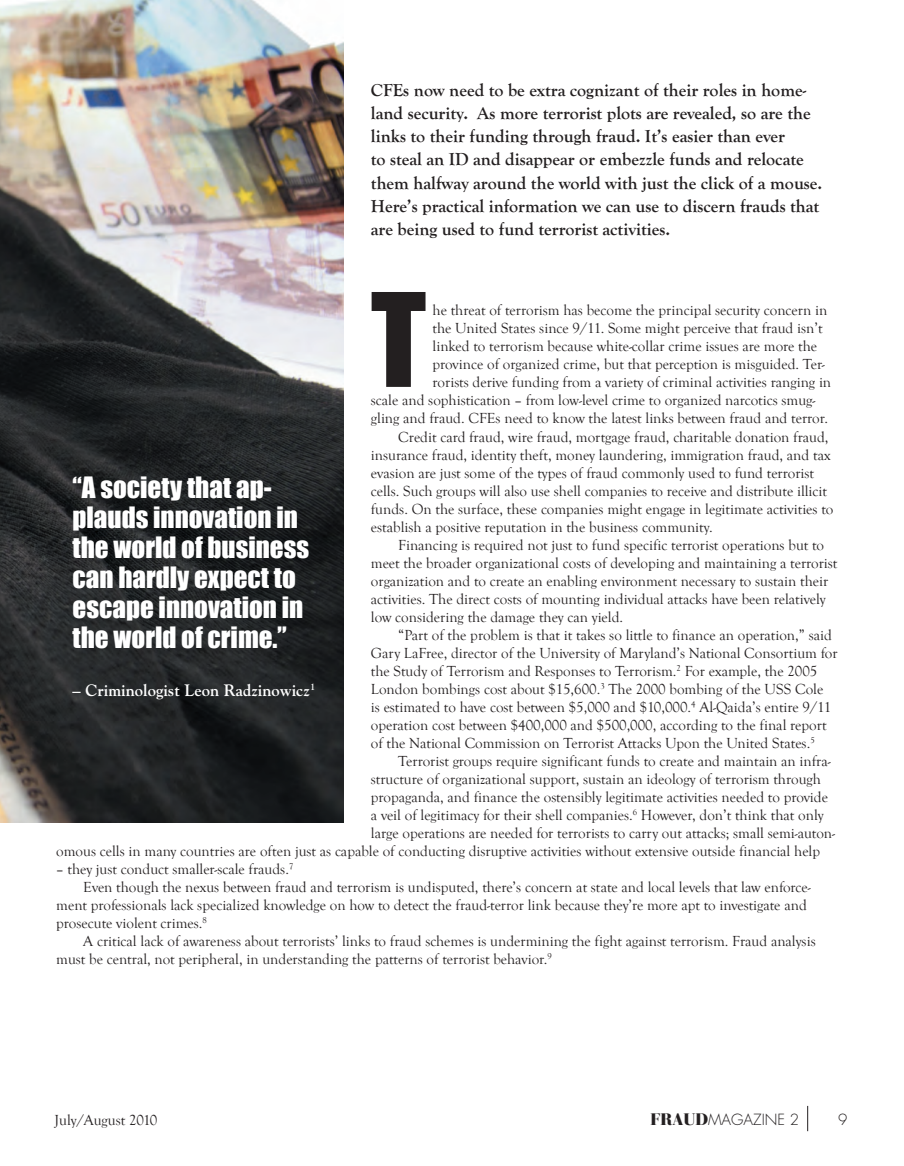
<style>
.page{position:relative;width:904px;height:1166px;background:#fff}
.page>*{position:absolute;margin:0;border:0;box-sizing:border-box;transform-origin:0 0}
.t1{font:120px "Impact";color:#231f20}
.t2{font:27px/30px "Impact";color:#fff}
.t3{font:700 18px/23.2px "Goudy Old Style T";color:#231f20}
.t4{font:700 16.5px "Goudy";color:#fff}
.t5{font:15px "Goudy Old Style T";color:#231f20}
.t6{font:300 15px "Futura";color:#231f20}
.s1{font-family:"Bauer Bodoni LT";font-weight:900;font-size:16.5px}
</style>
<div class="page">
<svg style="left:807px;top:1105px;width:1px;height:26px"></svg>
<img style="left:0;top:0;width:344px;height:822px">
<p class="t3" style="left:371px;top:78px;width:453px">CFEs now need to be extra cognizant of their roles in home&shy;land security. As more terrorist plots are revealed, so are the links to their funding through fraud. It’s easier than ever<br>to steal an ID and disappear or embezzle funds and relocate them halfway around the world with just the click of a mouse.<br>Here’s practical information we can use to discern frauds that are being used to fund terrorist activities.</p>
<p class="t1" style="left:371px;top:266px;width:57px">T</p>
<p class="t5" style="left:433px;top:302px;width:396px">he threat of terrorism has become the principal security concern in</p>
<p class="t5" style="left:433px;top:320px;width:391px">the United States since 9/11. Some might perceive that fraud isn’t</p>
<p class="t5" style="left:433px;top:338px;width:386px">linked to terrorism because white-collar crime issues are more the</p>
<p class="t5" style="left:433px;top:356px;width:394px">province of organized crime, but that perception is misguided. Ter-</p>
<p class="t5" style="left:433px;top:374px;width:400px">rorists derive funding from a variety of criminal activities ranging in</p>
<p class="t5" style="left:371px;top:392px;width:446px">scale and sophistication – from low-level crime to organized narcotics smug-</p>
<p class="t5" style="left:371px;top:410px;width:459px">gling and fraud. CFEs need to know the latest links between fraud and terror.</p>
<p class="t5" style="left:398px;top:428px;width:432px">Credit card fraud, wire fraud, mortgage fraud, charitable donation fraud,</p>
<p class="t5" style="left:371px;top:446px;width:461px">insurance fraud, identity theft, money laundering, immigration fraud, and tax</p>
<p class="t5" style="left:371px;top:464px;width:445px">evasion are just some of the types of fraud commonly used to fund terrorist</p>
<p class="t5" style="left:371px;top:482px;width:458px">cells. Such groups will also use shell companies to receive and distribute illicit</p>
<p class="t5" style="left:371px;top:500px;width:464px">funds. On the surface, these companies might engage in legitimate activities to</p>
<p class="t5" style="left:371px;top:518px;width:343px">establish a positive reputation in the business community.</p>
<p class="t5" style="left:398px;top:536px;width:427px">Financing is required not just to fund specific terrorist operations but to</p>
<p class="t5" style="left:371px;top:554px;width:468px">meet the broader organizational costs of developing and maintaining a terrorist</p>
<p class="t5" style="left:371px;top:572px;width:459px">organization and to create an enabling environment necessary to sustain their</p>
<p class="t5" style="left:371px;top:590px;width:456px">activities. The direct costs of mounting individual attacks have been relatively</p>
<p class="t5" style="left:371px;top:608px;width:254px">low considering the damage they can yield.</p>
<p class="t5" style="left:398px;top:626px;width:435px">“Part of the problem is that it takes so little to finance an operation,” said</p>
<p class="t5" style="left:371px;top:644px;width:468px">Gary LaFree, director of the University of Maryland’s National Consortium for</p>
<p class="t5" style="left:371px;top:662px;width:448px">the Study of Terrorism and Responses to Terrorism.<sup>2</sup> For example, the 2005</p>
<p class="t5" style="left:371px;top:680px;width:454px">London bombings cost about $15,600.<sup>3</sup> The 2000 bombing of the USS Cole</p>
<p class="t5" style="left:371px;top:698px;width:462px">is estimated to have cost between $5,000 and $10,000.<sup>4</sup> Al-Qaida’s entire 9/11</p>
<p class="t5" style="left:371px;top:716px;width:457px">operation cost between $400,000 and $500,000, according to the final report</p>
<p class="t5" style="left:371px;top:734px;width:445px">of the National Commission on Terrorist Attacks Upon the United States.<sup>5</sup></p>
<p class="t5" style="left:398px;top:752px;width:434px">Terrorist groups require significant funds to create and maintain an infra-</p>
<p class="t5" style="left:371px;top:770px;width:452px">structure of organizational support, sustain an ideology of terrorism through</p>
<p class="t5" style="left:371px;top:788px;width:459px">propaganda, and finance the ostensibly legitimate activities needed to provide</p>
<p class="t5" style="left:371px;top:806px;width:454px">a veil of legitimacy for their shell companies.<sup>6</sup> However, don’t think that only</p>
<p class="t5" style="left:371px;top:824px;width:466px">large operations are needed for terrorists to carry out attacks; small semi-auton-</p>
<p class="t5" style="left:56px;top:842px;width:765px">omous cells in many countries are often just as capable of conducting disruptive activities without extensive outside financial help</p>
<p class="t5" style="left:56px;top:860px;width:239px">– they just conduct smaller-scale frauds.<sup>7</sup></p>
<p class="t5" style="left:83px;top:878px;width:729px">Even though the nexus between fraud and terrorism is undisputed, there’s concern at state and local levels that law enforce-</p>
<p class="t5" style="left:56px;top:896px;width:752px">ment professionals lack specialized knowledge on how to detect the fraud-terror link because they’re more apt to investigate and</p>
<p class="t5" style="left:56px;top:914px;width:152px">prosecute violent crimes.<sup>8</sup></p>
<p class="t5" style="left:83px;top:932px;width:734px">A critical lack of awareness about terrorists’ links to fraud schemes is undermining the fight against terrorism. Fraud analysis</p>
<p class="t5" style="left:56px;top:950px;width:497px">must be central, not peripheral, in understanding the patterns of terrorist behavior.<sup>9</sup></p>
<p class="t2" style="left:73px;top:472px;width:238px">“A society that ap&shy;plauds innovation in the world of business can hardly expect to escape innovation in the world of crime.”</p>
<p class="t4" style="left:73px;top:680px;width:244px">– Criminologist Leon Radzinowicz<sup>1</sup></p>
<p class="t5" style="left:55px;top:1111px;width:104px">July/August 2010</p>
<p class="t6" style="left:650px;top:1110px;width:150px"><span class="s1">FRAUD</span>MAGAZINE 2</p>
<p class="t6" style="left:838px;top:1110px;width:11px">9</p>
</div>
